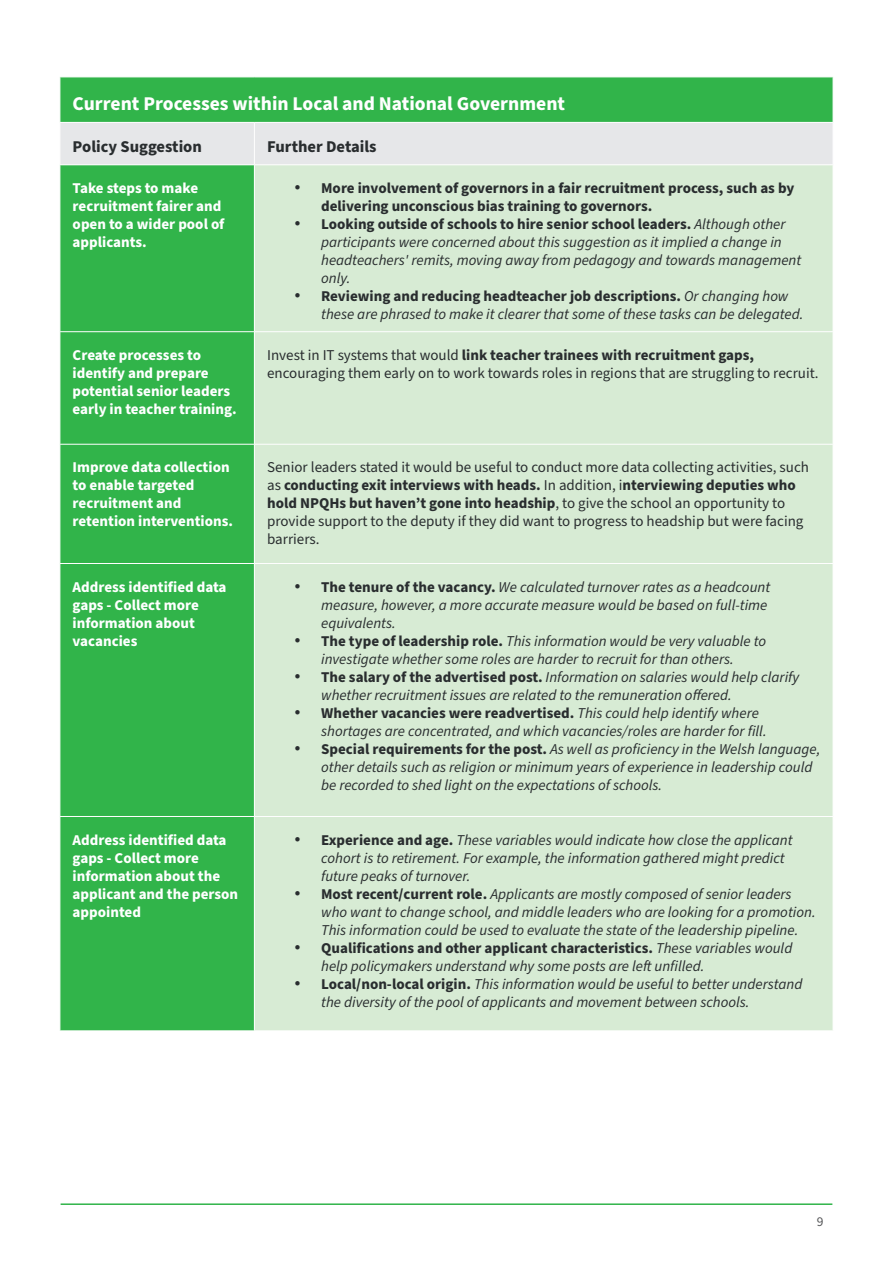
<style>
.page{position:relative;width:893px;height:1263px;background:#fff}
.page>*{position:absolute;margin:0;border:0;box-sizing:border-box;transform-origin:0 0}
.t1{font:700 19.5px "Source Sans Pro";color:#fff}
.t2{font:700 16.5px "Source Sans Pro";color:#292d2f}
.t3{font:italic 15px/18px "Source Sans Pro";color:#292d2f}
.t4{font:15px/18px "Source Sans Pro";color:#292d2f}
.t5{font:700 15px/18px "Source Sans Pro";color:#fff}
.t6{font:700 15px/18px "Source Sans Pro";color:#292d2f}
.t7{font:13.5px "Source Sans Pro";color:#57585a}
.s1{font-weight:700;font-style:normal}
.s2{font-weight:700}
</style>
<div class="page">
<hr style="left:61px;top:1203px;width:771px;height:2px;background:#31b44a">
<div style="left:61px;top:78px;width:772px;height:952px;background:#31b44a"></div>
<div style="left:61px;top:123px;width:772px;height:41px;background:#e6e7e9"></div>
<div style="left:255px;top:165px;width:578px;height:865px;background:#d7ebd4"></div>
<hr style="left:60px;top:122px;width:194px;height:1px;background:#fff">
<hr style="left:254px;top:122px;width:579px;height:1px;background:#fff">
<hr style="left:254px;top:123px;width:1px;height:41px;background:#fff">
<hr style="left:60px;top:164px;width:194px;height:1px;background:#fff">
<hr style="left:254px;top:164px;width:579px;height:1px;background:#fff">
<hr style="left:254px;top:165px;width:1px;height:166px;background:#fff">
<hr style="left:60px;top:331px;width:194px;height:1px;background:#fff">
<hr style="left:254px;top:331px;width:579px;height:1px;background:#fff">
<hr style="left:254px;top:332px;width:1px;height:112px;background:#fff">
<hr style="left:60px;top:444px;width:194px;height:1px;background:#fff">
<hr style="left:254px;top:444px;width:579px;height:1px;background:#fff">
<hr style="left:254px;top:445px;width:1px;height:118px;background:#fff">
<hr style="left:60px;top:563px;width:194px;height:1px;background:#fff">
<hr style="left:254px;top:563px;width:579px;height:1px;background:#fff">
<hr style="left:254px;top:564px;width:1px;height:252px;background:#fff">
<hr style="left:60px;top:816px;width:194px;height:1px;background:#fff">
<hr style="left:254px;top:816px;width:579px;height:1px;background:#fff">
<hr style="left:254px;top:817px;width:1px;height:213px;background:#fff">
<h1 class="t1" style="left:73px;top:90px;width:494px">Current Processes within Local and National Government</h1>
<p class="t2" style="left:73px;top:135px;width:131px">Policy Suggestion</p>
<p class="t2" style="left:267px;top:135px;width:111px">Further Details</p>
<p class="t5" style="left:73px;top:179px;width:153px">Take steps to make recruitment fairer and open to a wider pool of applicants.</p>
<p class="t6" style="left:321px;top:179px;width:475px;text-indent:-27px">• More involvement of governors in a fair recruitment process, such as by delivering unconscious bias training to governors.</p>
<p class="t3" style="left:321px;top:215px;width:482px;text-indent:-27px">• <span class="s1">Looking outside of schools to hire senior school leaders.</span> Although other participants were concerned about this suggestion as it implied a change in headteachers' remits, moving away from pedagogy and towards management only.</p>
<p class="t3" style="left:321px;top:287px;width:484px;text-indent:-27px">• <span class="s1">Reviewing and reducing headteacher job descriptions.</span> Or changing how these are phrased to make it clearer that some of these tasks can be delegated.</p>
<p class="t5" style="left:73px;top:346px;width:166px">Create processes to identify and prepare potential senior leaders early in teacher training.</p>
<p class="t4" style="left:267px;top:346px;width:553px">Invest in IT systems that would <span class="s2">link teacher trainees with recruitment gaps, </span>encouraging them early on to work towards roles in regions that are struggling to recruit.</p>
<p class="t5" style="left:73px;top:459px;width:162px">Improve data collection to enable targeted recruitment and retention interventions.</p>
<p class="t4" style="left:267px;top:459px;width:543px">Senior leaders stated it would be useful to conduct more data collecting activities, such as <span class="s2">conducting exit interviews with heads.</span> In addition, i<span class="s2">nterviewing deputies who hold NPQHs but haven’t gone into headship</span>, to give the school an opportunity to provide support to the deputy if they did want to progress to headship but were facing barriers.</p>
<p class="t5" style="left:73px;top:578px;width:155px">Address identified data gaps - Collect more information about vacancies</p>
<p class="t3" style="left:321px;top:578px;width:451px;text-indent:-27px">• <span class="s1">The tenure of the vacancy.</span> We calculated turnover rates as a headcount measure, however, a more accurate measure would be based on full-time equivalents.</p>
<p class="t3" style="left:294px;top:632px;width:474px;text-align:center">• <span class="s1">The type of leadership role.</span> This information would be very valuable to investigate whether some roles are harder to recruit for than others.</p>
<p class="t3" style="left:321px;top:668px;width:480px;text-indent:-27px">• <span class="s1">The salary of the advertised post.</span> Information on salaries would help clarify whether recruitment issues are related to the remuneration offered.</p>
<p class="t3" style="left:321px;top:704px;width:447px;text-indent:-27px">• <span class="s1">Whether vacancies were readvertised.</span> This could help identify where shortages are concentrated, and which vacancies/roles are harder for fill.</p>
<p class="t3" style="left:321px;top:740px;width:501px;text-indent:-27px">• <span class="s1">Special requirements for the post.</span> As well as proficiency in the Welsh language, other details such as religion or minimum years of experience in leadership could be recorded to shed light on the expectations of schools.</p>
<p class="t5" style="left:73px;top:831px;width:167px">Address identified data gaps - Collect more information about the applicant and the person appointed</p>
<p class="t3" style="left:321px;top:831px;width:473px;text-indent:-27px">• <span class="s1">Experience and age.</span> These variables would indicate how close the applicant cohort is to retirement. For example, the information gathered might predict future peaks of turnover.</p>
<p class="t3" style="left:321px;top:885px;width:496px;text-indent:-27px">• <span class="s1">Most recent/current role.</span> Applicants are mostly composed of senior leaders who want to change school, and middle leaders who are looking for a promotion.<br>This information could be used to evaluate the state of the leadership pipeline.</p>
<p class="t3" style="left:321px;top:939px;width:473px;text-indent:-27px">• <span class="s1">Qualifications and other applicant characteristics.</span> These variables would help policymakers understand why some posts are left unfilled.</p>
<p class="t3" style="left:321px;top:975px;width:483px;text-indent:-27px">• <span class="s1">Local/non-local origin.</span> This information would be useful to better understand the diversity of the pool of applicants and movement between schools.</p>
<p class="t7" style="left:817px;top:1213px;width:8px">9</p>
</div>
